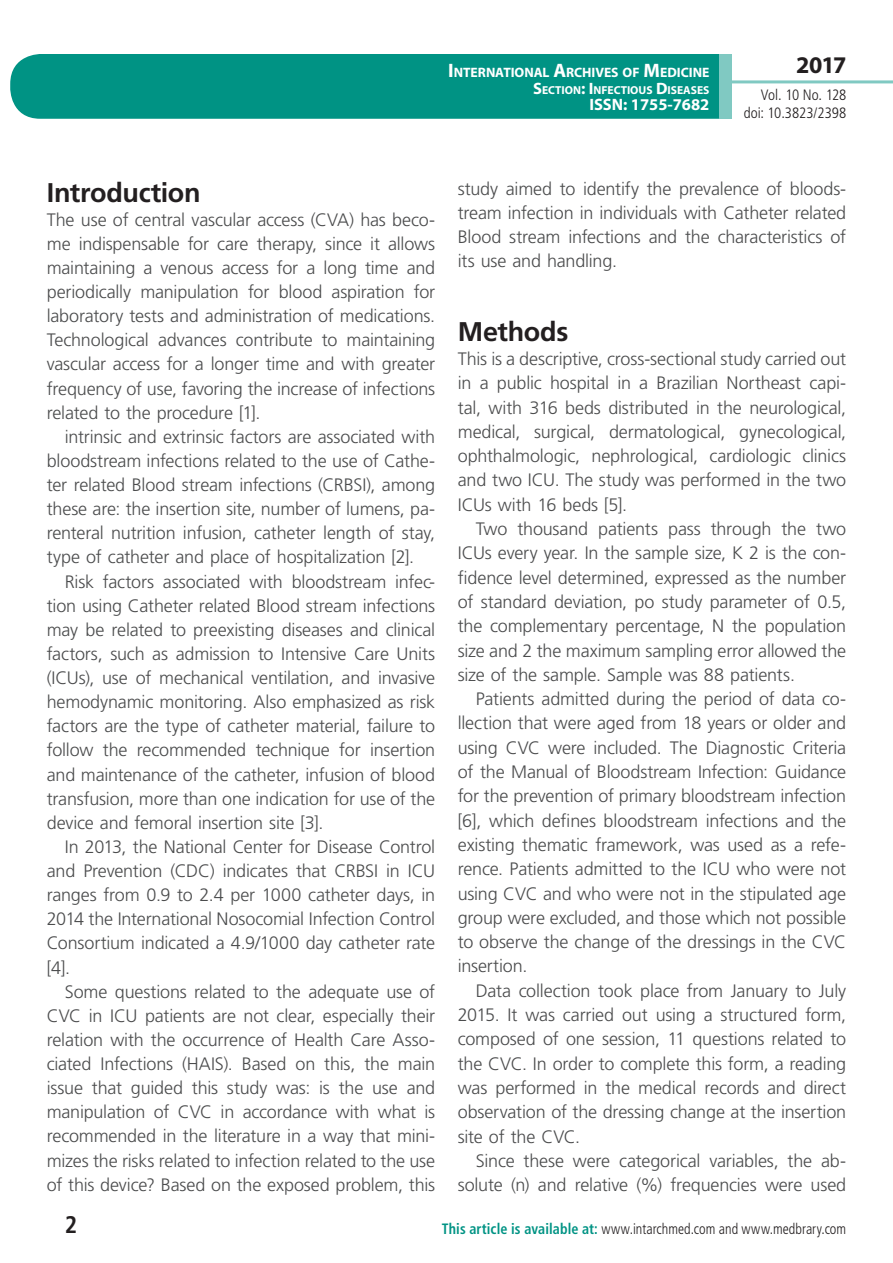
<style>
.page{position:relative;width:893px;height:1263px;background:#fff}
.page>*{position:absolute;margin:0;border:0;box-sizing:border-box;transform-origin:0 0}
.t1{font:700 27px "Frutiger LT Std";letter-spacing:-.015em;color:#231f20}
.t2{font:700 24px "Myriad Pro";color:#231f20}
.t3{font:700 condensed 24px "Frutiger LT Std";color:#231f20}
.t4{font:300 18px/24.2px "Frutiger LT Std";letter-spacing:-.01em;color:#4b4c4d;text-align:justify}
.t5{font:700 16.5px "Myriad Pro";color:#fff}
.t6{font:300 condensed 15px "Frutiger LT Std";color:#231f20;scale:.94 1}
.t7{font:300 condensed 15px/18px "Frutiger LT Std";color:#231f20;text-align:right}
.t8{font:700 13.65px "Myriad Pro";letter-spacing:-.005em;color:#fff}
.t9{font:700 11.55px "Myriad Pro";color:#fff}
.s1{font-size:19.5px}
.s2{font-size:16.5px}
.s3{font-weight:700;color:#009384}
</style>
<div class="page">
<div style="left:10px;top:54px;width:775px;height:65px;background:#009384;border-radius:30px"></div>
<div style="left:732px;top:0;width:161px;height:157px;background:#fff"></div>
<hr style="left:730px;top:80px;width:163px;height:3px;background:#80c9c2">
<div style="left:719px;top:54px;width:13px;height:65px;background:#80c9c2"></div>
<p class="t8" style="left:448px;top:64px;width:263px"><span class="s1">I</span>NTERNATIONAL <span class="s1">A</span>RCHIVES OF <span class="s1">M</span>EDICINE</p>
<p class="t9" style="left:533px;top:82px;width:178px"><span class="s2">S</span>ECTION<span class="s2">: I</span>NFECTIOUS <span class="s2">D</span>ISEASES</p>
<p class="t5" style="left:589px;top:94px;width:122px">ISSN: 1755-7682</p>
<h2 class="t2" style="left:796px;top:49px;width:52px">2017</h2>
<p class="t7" style="left:744px;top:86px;width:104px">Vol. 10 No. 128 doi: 10.3823/2398</p>
<h1 class="t1" style="left:47px;top:176px;width:155px">Introduction</h1>
<p class="t4" style="left:47px;top:208px;width:390px">The use of central vascular access (CVA) has beco&shy;me indispensable for care therapy, since it allows maintaining a venous access for a long time and periodically manipulation for blood aspiration for laboratory tests and administration of medications.<br>Technological advances contribute to maintaining vascular access for a longer time and with greater frequency of use, favoring the increase of infections related to the procedure [1].</p>
<p class="t4" style="left:47px;top:425px;width:390px;text-indent:18px">intrinsic and extrinsic factors are associated with bloodstream infections related to the use of Cathe&shy;ter related Blood stream infections (CRBSI), among these are: the insertion site, number of lumens, pa&shy;renteral nutrition infusion, catheter length of stay, type of catheter and place of hospitalization [2].</p>
<p class="t4" style="left:47px;top:569px;width:390px;text-indent:18px">Risk factors associated with bloodstream infec&shy;tion using Catheter related Blood stream infections may be related to preexisting diseases and clinical factors, such as admission to Intensive Care Units (ICUs), use of mechanical ventilation, and invasive hemodynamic monitoring. Also emphasized as risk factors are the type of catheter material, failure to follow the recommended technique for insertion and maintenance of the catheter, infusion of blood transfusion, more than one indication for use of the device and femoral insertion site [3].</p>
<p class="t4" style="left:47px;top:835px;width:390px;text-indent:18px">In 2013, the National Center for Disease Control and Prevention (CDC) indicates that CRBSI in ICU ranges from 0.9 to 2.4 per 1000 catheter days, in 2014 the International Nosocomial Infection Control Consortium indicated a 4.9/1000 day catheter rate [4].</p>
<p class="t4" style="left:47px;top:980px;width:390px;text-indent:18px">Some questions related to the adequate use of CVC in ICU patients are not clear, especially their relation with the occurrence of Health Care Asso&shy;ciated Infections (HAIS). Based on this, the main issue that guided this study was: is the use and manipulation of CVC in accordance with what is recommended in the literature in a way that mini&shy;mizes the risks related to infection related to the use of this device? Based on the exposed problem, this</p>
<p class="t4" style="left:458px;top:176px;width:390px">study aimed to identify the prevalence of bloods&shy;tream infection in individuals with Catheter related Blood stream infections and the characteristics of its use and handling.</p>
<h1 class="t1" style="left:458px;top:315px;width:112px">Methods</h1>
<p class="t4" style="left:458px;top:347px;width:390px">This is a descriptive, cross-sectional study carried out in a public hospital in a Brazilian Northeast capi&shy;tal, with 316 beds distributed in the neurological, medical, surgical, dermatological, gynecological, ophthalmologic, nephrological, cardiologic clinics and two ICU. The study was performed in the two ICUs with 16 beds [5].</p>
<p class="t4" style="left:458px;top:517px;width:390px;text-indent:18px">Two thousand patients pass through the two ICUs every year. In the sample size, K 2 is the con&shy;fidence level determined, expressed as the number of standard deviation, po study parameter of 0.5, the complementary percentage, N the population size and 2 the maximum sampling error allowed the size of the sample. Sample was 88 patients.</p>
<p class="t4" style="left:458px;top:687px;width:390px;text-indent:18px">Patients admitted during the period of data co&shy;llection that were aged from 18 years or older and using CVC were included. The Diagnostic Criteria of the Manual of Bloodstream Infection: Guidance for the prevention of primary bloodstream infection [6], which defines bloodstream infections and the existing thematic framework, was used as a refe&shy;rence. Patients admitted to the ICU who were not using CVC and who were not in the stipulated age group were excluded, and those which not possible to observe the change of the dressings in the CVC insertion.</p>
<p class="t4" style="left:458px;top:979px;width:390px;text-indent:18px">Data collection took place from January to July 2015. It was carried out using a structured form, composed of one session, 11 questions related to the CVC. In order to complete this form, a reading was performed in the medical records and direct observation of the dressing change at the insertion site of the CVC.</p>
<p class="t4" style="left:458px;top:1149px;width:390px;text-align:right">Since these were categorical variables, the ab&shy;solute (n) and relative (%) frequencies were used</p>
<h2 class="t3" style="left:65px;top:1210px;width:14px">2</h2>
<p class="t6" style="left:442px;top:1220px;width:432px"><span class="s3">This article is available at:</span> www.intarchmed.com and www.medbrary.com</p>
</div>
